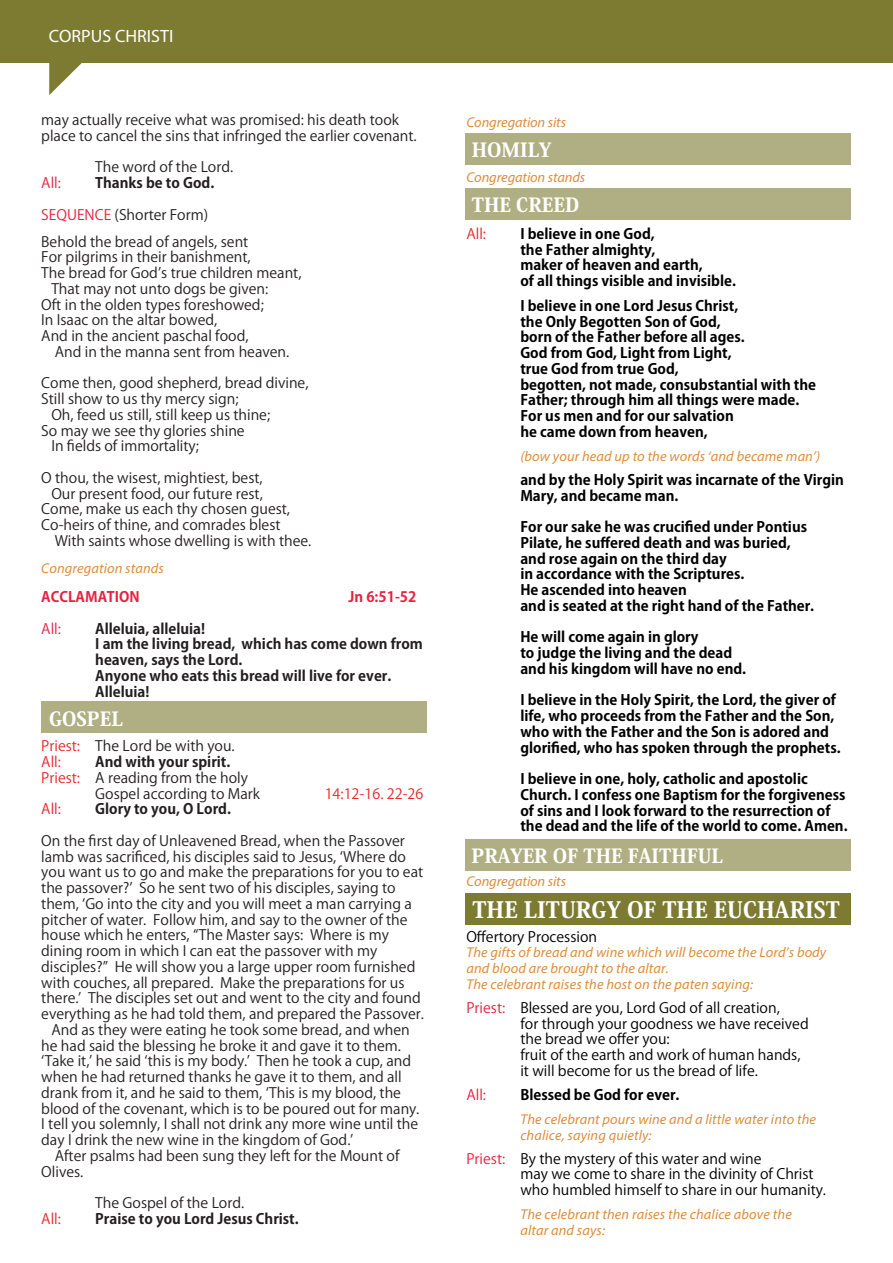
<style>
.page{position:relative;width:893px;height:1263px;background:#fff}
.page>*{position:absolute;margin:0;border:0;box-sizing:border-box;transform-origin:0 0}
.t1{font:800 22.35px "Koz Min Pro";color:#fff}
.t2{font:800 19.35px "Koz Min Pro";color:#fff}
.t3{font:17.85px "Myriad Pro";color:#fff}
.t4{font:14.25px/15.8px "Koz Go Pro";color:#231f20}
.t5{font:700 14.25px/15.8px "Koz Go Pro";color:#000}
.t6{font:italic 14.25px/15.8px "Myriad Pro";letter-spacing:.01em;color:#dd8d3c}
.t7{font:14.25px/15.8px "Koz Go Pro";color:#000}
.t8{font:700 14.25px/15.8px "Koz Go Pro";color:#231f20}
.t9{font:14.25px "Koz Go Pro";color:#e8262a}
.t10{font:700 14.25px "Koz Go Pro";color:#e7213f}
.t11{font:14.25px "Koz Go Pro";color:#e7213f}
.t12{font:14.25px "Koz Go Pro";color:#e92428}
.s1{color:#e7213f}
.s2{color:#e8262a}
</style>
<div class="page">
<div style="left:465px;top:133px;width:385px;height:32px;background:#b0af83"></div>
<div style="left:465px;top:838px;width:385px;height:32px;background:#b0af83"></div>
<div style="left:465px;top:893px;width:385px;height:32px;background:#7c7b31"></div>
<div style="left:41px;top:701px;width:386px;height:32px;background:#b0af83"></div>
<div style="left:0;top:0;width:893px;height:62px;background:#7c7b31"></div>
<svg style="left:49px;top:62px;width:39px;height:33px"></svg>
<div style="left:465px;top:188px;width:385px;height:32px;background:#b0af83"></div>
<p class="t3" style="left:49px;top:25px;width:126px">CORPUS CHRISTI</p>
<p class="t4" style="left:41px;top:112px;width:377px">may actually receive what was promised: his death took place to cancel the sins that infringed the earlier covenant.</p>
<p class="t4" style="left:95px;top:160px;width:139px">The word of the Lord.</p>
<p class="t11" style="left:41px;top:174px;width:21px">All:</p>
<p class="t8" style="left:95px;top:176px;width:120px">Thanks be to God.</p>
<p class="t4" style="left:41px;top:201px;width:209px;line-height:27px"><span class="s1">SEQUENCE</span> (Shorter Form)<br>Behold the bread of angels, sent</p>
<p class="t4" style="left:41px;top:250px;width:211px">For pilgrims in their banishment,</p>
<p class="t4" style="left:41px;top:265px;width:262px">The bread for Godʼs true children meant,</p>
<p class="t4" style="left:51px;top:281px;width:218px">That may not unto dogs be given:</p>
<p class="t4" style="left:41px;top:297px;width:224px">Oft in the olden types foreshowed;</p>
<p class="t4" style="left:41px;top:313px;width:178px">In Isaac on the altar bowed,</p>
<p class="t4" style="left:41px;top:328px;width:209px">And in the ancient paschal food,</p>
<p class="t4" style="left:55px;top:344px;width:236px">And in the manna sent from heaven.</p>
<p class="t4" style="left:41px;top:376px;width:269px">Come then, good shepherd, bread divine,</p>
<p class="t4" style="left:41px;top:391px;width:199px">Still show to us thy mercy sign;</p>
<p class="t4" style="left:51px;top:407px;width:220px">Oh, feed us still, still keep us thine;</p>
<p class="t4" style="left:41px;top:423px;width:205px">So may we see thy glories shine</p>
<p class="t4" style="left:51px;top:439px;width:149px">In fields of immortality;</p>
<p class="t4" style="left:41px;top:470px;width:223px">O thou, the wisest, mightiest, best,</p>
<p class="t4" style="left:51px;top:486px;width:213px">Our present food, our future rest,</p>
<p class="t4" style="left:41px;top:502px;width:250px">Come, make us each thy chosen guest,</p>
<p class="t4" style="left:41px;top:517px;width:241px">Co-heirs of thine, and comrades blest</p>
<p class="t4" style="left:55px;top:533px;width:258px">With saints whose dwelling is with thee.</p>
<p class="t6" style="left:41px;top:560px;width:124px">Congregation stands</p>
<p class="t10" style="left:41px;top:588px;width:100px">ACCLAMATION</p>
<p class="t10" style="left:349px;top:588px;width:69px">Jn 6:51-52</p>
<p class="t11" style="left:41px;top:619px;width:21px">All:</p>
<p class="t8" style="left:95px;top:621px;width:329px">Alleluia, alleluia!<br>I am the living bread, which has come down from heaven, says the Lord.<br>Anyone who eats this bread will live for ever.<br>Alleluia!</p>
<h2 class="t2" style="left:49px;top:704px;width:76px">GOSPEL</h2>
<p class="t4" style="left:41px;top:739px;width:195px"><span class="s2">Priest:</span> The Lord be with you.<br><span class="s2">All:</span></p>
<p class="t8" style="left:95px;top:755px;width:137px">And with your spirit.</p>
<p class="t4" style="left:41px;top:770px;width:208px"><span class="s2">Priest:</span> A reading from the holy</p>
<p class="t4" style="left:95px;top:786px;width:166px">Gospel according to Mark</p>
<p class="t9" style="left:325px;top:784px;width:100px">14:12-16. 22-26</p>
<p class="t12" style="left:41px;top:800px;width:21px">All:</p>
<p class="t8" style="left:95px;top:802px;width:137px">Glory to you, O Lord.</p>
<p class="t4" style="left:41px;top:833px;width:365px">On the first day of Unleavened Bread, when the Passover</p>
<p class="t4" style="left:41px;top:849px;width:366px">lamb was sacrificed, his disciples said to Jesus, ʻWhere do</p>
<p class="t4" style="left:41px;top:865px;width:383px">you want us to go and make the preparations for you to eat</p>
<p class="t4" style="left:41px;top:880px;width:356px">the passover?ʼ So he sent two of his disciples, saying to</p>
<p class="t4" style="left:41px;top:896px;width:372px">them, ʻGo into the city and you will meet a man carrying a</p>
<p class="t4" style="left:41px;top:912px;width:368px">pitcher of water. Follow him, and say to the owner of the</p>
<p class="t4" style="left:41px;top:928px;width:349px">house which he enters, “The Master says: Where is my</p>
<p class="t4" style="left:41px;top:943px;width:337px">dining room in which I can eat the passover with my</p>
<p class="t4" style="left:41px;top:959px;width:376px">disciples?” He will show you a large upper room furnished</p>
<p class="t4" style="left:41px;top:975px;width:365px">with couches, all prepared. Make the preparations for us</p>
<p class="t4" style="left:41px;top:991px;width:381px">there.ʼ The disciples set out and went to the city and found</p>
<p class="t4" style="left:41px;top:1006px;width:384px">everything as he had told them, and prepared the Passover.</p>
<p class="t4" style="left:51px;top:1022px;width:360px">And as they were eating he took some bread, and when</p>
<p class="t4" style="left:41px;top:1038px;width:361px">he had said the blessing he broke it and gave it to them.</p>
<p class="t4" style="left:41px;top:1053px;width:371px">ʻTake it,ʼ he said ʻthis is my body.ʼ Then he took a cup, and</p>
<p class="t4" style="left:41px;top:1069px;width:362px">when he had returned thanks he gave it to them, and all</p>
<p class="t4" style="left:41px;top:1085px;width:361px">drank from it, and he said to them, ʻThis is my blood, the</p>
<p class="t4" style="left:41px;top:1101px;width:380px">blood of the covenant, which is to be poured out for many.</p>
<p class="t4" style="left:41px;top:1116px;width:379px">I tell you solemnly, I shall not drink any more wine until the</p>
<p class="t4" style="left:41px;top:1132px;width:314px">day I drink the new wine in the kingdom of God.ʼ</p>
<p class="t4" style="left:55px;top:1148px;width:346px">After psalms had been sung they left for the Mount of</p>
<p class="t4" style="left:41px;top:1164px;width:44px">Olives.</p>
<p class="t4" style="left:95px;top:1195px;width:150px">The Gospel of the Lord.</p>
<p class="t9" style="left:41px;top:1209px;width:21px">All:</p>
<p class="t8" style="left:95px;top:1211px;width:205px">Praise to you Lord Jesus Christ.</p>
<p class="t6" style="left:466px;top:114px;width:101px">Congregation sits</p>
<h2 class="t2" style="left:472px;top:135px;width:81px">HOMILY</h2>
<p class="t6" style="left:466px;top:169px;width:120px">Congregation stands</p>
<h2 class="t2" style="left:472px;top:191px;width:109px">THE CREED</h2>
<p class="t9" style="left:466px;top:224px;width:21px">All:</p>
<p class="t5" style="left:520px;top:227px;width:217px">I believe in one God,<br>the Father almighty,<br>maker of heaven and earth,<br>of all things visible and invisible.</p>
<p class="t5" style="left:520px;top:299px;width:297px">I believe in one Lord Jesus Christ,<br>the Only Begotten Son of God,<br>born of the Father before all ages.<br>God from God, Light from Light,<br>true God from true God,<br>begotten, not made, consubstantial with the<br>Father; through him all things were made.<br>For us men and for our salvation<br>he came down from heaven,</p>
<p class="t6" style="left:520px;top:448px;width:301px">(bow your head up to the words ‘and became man’)</p>
<p class="t5" style="left:520px;top:473px;width:325px">and by the Holy Spirit was incarnate of the Virgin<br>Mary, and became man.</p>
<p class="t5" style="left:520px;top:520px;width:295px">For our sake he was crucified under Pontius Pilate, he suffered death and was buried, and rose again on the third day<br>in accordance with the Scriptures.<br>He ascended into heaven<br>and is seated at the right hand of the Father.</p>
<p class="t5" style="left:520px;top:630px;width:227px">He will come again in glory<br>to judge the living and the dead and his kingdom will have no end.</p>
<p class="t5" style="left:520px;top:693px;width:322px">I believe in the Holy Spirit, the Lord, the giver of life, who proceeds from the Father and the Son, who with the Father and the Son is adored and glorified, who has spoken through the prophets.</p>
<p class="t5" style="left:520px;top:772px;width:329px">I believe in one, holy, catholic and apostolic Church. I confess one Baptism for the forgiveness of sins and I look forward to the resurrection of the dead and the life of the world to come. Amen.</p>
<h2 class="t2" style="left:472px;top:841px;width:253px">PRAYER OF THE FAITHFUL</h2>
<h1 class="t1" style="left:472px;top:893px;width:369px">THE LITURGY OF THE EUCHARIST</h1>
<p class="t6" style="left:466px;top:873px;width:101px">Congregation sits</p>
<p class="t7" style="left:466px;top:929px;width:132px">Offertory Procession</p>
<p class="t6" style="left:466px;top:944px;width:361px">The gifts of bread and wine which will become the Lord’s body and blood are brought to the altar.<br>The celebrant raises the host on the paten saying:</p>
<p class="t7" style="left:520px;top:1000px;width:290px;text-indent:-54px"><span class="s1">Priest:</span> Blessed are you, Lord God of all creation,<br>for through your goodness we have received the bread we offer you:<br>fruit of the earth and work of human hands, it will become for us the bread of life.</p>
<p class="t11" style="left:466px;top:1085px;width:21px">All:</p>
<p class="t5" style="left:520px;top:1088px;width:161px">Blessed be God for ever.</p>
<p class="t6" style="left:520px;top:1111px;width:297px">The celebrant pours wine and a little water into the chalice, saying quietly:</p>
<p class="t7" style="left:520px;top:1151px;width:307px;text-indent:-54px"><span class="s1">Priest:</span> By the mystery of this water and wine<br>may we come to share in the divinity of Christ who humbled himself to share in our humanity.</p>
<p class="t6" style="left:520px;top:1206px;width:273px">The celebrant then raises the chalice above the altar and says:</p>
</div>
